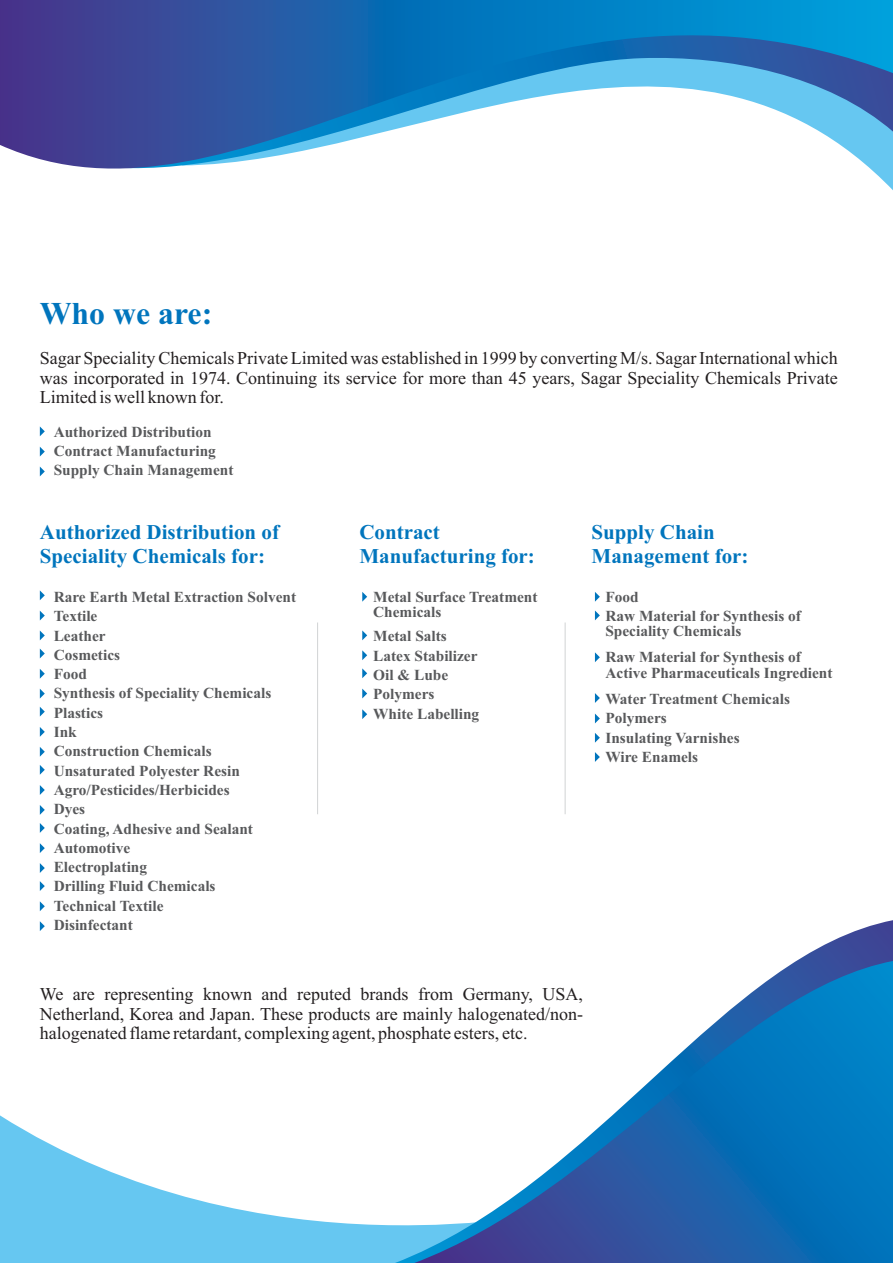
<style>
.page{position:relative;width:893px;height:1263px;background:#fff}
.page>*{position:absolute;margin:0;border:0;box-sizing:border-box;transform-origin:0 0}
.t1{font:700 31.8px "Times New Roman";color:#0075bd}
.t2{font:700 21px/23.2px "Times New Roman";color:#0075bd}
.t3{font:18px/20px "Times New Roman";color:#231f20;text-align:justify}
.t4{font:700 15.3px/19.4px "Times New Roman";color:#58595b}
</style>
<div class="page">
<svg style="left:0;top:0;width:893px;height:190px"></svg>
<svg style="left:0;top:1115px;width:87px;height:47px"></svg>
<svg style="left:0;top:1162px;width:393px;height:101px;fill:#66c7f1"></svg>
<svg style="left:393px;top:920px;width:500px;height:343px"></svg>
<svg style="left:413px;top:961px;width:480px;height:302px"></svg>
<svg style="left:40px;top:590px;width:5px;height:10px"></svg>
<svg style="left:40px;top:611px;width:5px;height:9px"></svg>
<svg style="left:40px;top:630px;width:5px;height:10px"></svg>
<svg style="left:40px;top:648px;width:5px;height:10px"></svg>
<svg style="left:40px;top:669px;width:5px;height:10px"></svg>
<svg style="left:40px;top:689px;width:5px;height:9px"></svg>
<svg style="left:40px;top:707px;width:5px;height:9px"></svg>
<svg style="left:40px;top:727px;width:5px;height:10px"></svg>
<svg style="left:40px;top:747px;width:5px;height:10px"></svg>
<svg style="left:40px;top:765px;width:5px;height:10px"></svg>
<svg style="left:40px;top:785px;width:5px;height:10px"></svg>
<svg style="left:40px;top:805px;width:5px;height:10px"></svg>
<svg style="left:40px;top:823px;width:5px;height:10px"></svg>
<svg style="left:40px;top:843px;width:5px;height:10px"></svg>
<svg style="left:40px;top:863px;width:5px;height:10px"></svg>
<svg style="left:40px;top:881px;width:5px;height:10px"></svg>
<svg style="left:40px;top:901px;width:5px;height:10px"></svg>
<svg style="left:40px;top:921px;width:5px;height:10px"></svg>
<svg style="left:362px;top:630px;width:5px;height:10px"></svg>
<svg style="left:362px;top:650px;width:5px;height:10px"></svg>
<svg style="left:362px;top:668px;width:5px;height:10px"></svg>
<svg style="left:362px;top:689px;width:5px;height:9px"></svg>
<svg style="left:362px;top:709px;width:5px;height:10px"></svg>
<svg style="left:362px;top:592px;width:5px;height:10px"></svg>
<svg style="left:595px;top:592px;width:5px;height:10px"></svg>
<svg style="left:595px;top:610px;width:5px;height:10px"></svg>
<svg style="left:595px;top:652px;width:5px;height:10px"></svg>
<svg style="left:595px;top:693px;width:5px;height:10px"></svg>
<svg style="left:595px;top:713px;width:5px;height:10px"></svg>
<svg style="left:595px;top:733px;width:5px;height:10px"></svg>
<svg style="left:595px;top:752px;width:5px;height:10px"></svg>
<hr style="left:317px;top:622px;width:1px;height:192px;background:#d1d3d4">
<hr style="left:565px;top:622px;width:1px;height:192px;background:#d1d3d4">
<svg style="left:40px;top:426px;width:5px;height:10px"></svg>
<svg style="left:40px;top:447px;width:5px;height:9px"></svg>
<svg style="left:40px;top:467px;width:5px;height:9px"></svg>
<h1 class="t1" style="left:40px;top:303px;width:174px">Who we are:</h1>
<p class="t3" style="left:40px;top:349px;width:799px">Sagar Speciality Chemicals Private Limited was established in 1999 by converting M/s. Sagar International which was incorporated in 1974. Continuing its service for more than 45 years, Sagar Speciality Chemicals Private Limited is well known for.</p>
<p class="t4" style="left:54px;top:423px;width:181px">Authorized Distribution<br>Contract Manufacturing<br>Supply Chain Management</p>
<h2 class="t2" style="left:40px;top:523px;width:241px">Authorized Distribution of<br>Speciality Chemicals for:</h2>
<p class="t4" style="left:54px;top:589px;width:244px">Rare Earth Metal Extraction Solvent<br>Textile<br>Leather<br>Cosmetics<br>Food<br>Synthesis of Speciality Chemicals<br>Plastics<br>Ink<br>Construction Chemicals<br>Unsaturated Polyester Resin<br>Agro/Pesticides/Herbicides<br>Dyes<br>Coating, Adhesive and Sealant<br>Automotive<br>Electroplating<br>Drilling Fluid Chemicals<br>Technical Textile<br>Disinfectant</p>
<h2 class="t2" style="left:359px;top:523px;width:177px">Contract<br>Manufacturing for:</h2>
<p class="t4" style="left:373px;top:591px;width:166px;line-height:15.5px">Metal Surface Treatment<br>Chemicals</p>
<p class="t4" style="left:373px;top:628px;width:108px">Metal Salts<br>Latex Stabilizer<br>Oil &amp; Lube<br>Polymers<br>White Labelling</p>
<h2 class="t2" style="left:592px;top:523px;width:158px">Supply Chain<br>Management for:</h2>
<p class="t4" style="left:605px;top:589px;width:197px">Food<br>Raw Material for Synthesis of</p>
<p class="t4" style="left:605px;top:620px;width:197px;line-height:26.1px">Speciality Chemicals<br>Raw Material for Synthesis of</p>
<p class="t4" style="left:605px;top:661px;width:229px;line-height:26.1px">Active Pharmaceuticals Ingredient<br>Water Treatment Chemicals</p>
<p class="t4" style="left:605px;top:710px;width:136px">Polymers<br>Insulating Varnishes<br>Wire Enamels</p>
<p class="t3" style="left:40px;top:985px;width:545px">We are representing known and reputed brands from Germany, USA, Netherland, Korea and Japan. These products are mainly halogenated/non&shy;halogenated flame retardant, complexing agent, phosphate esters, etc.</p>
</div>
